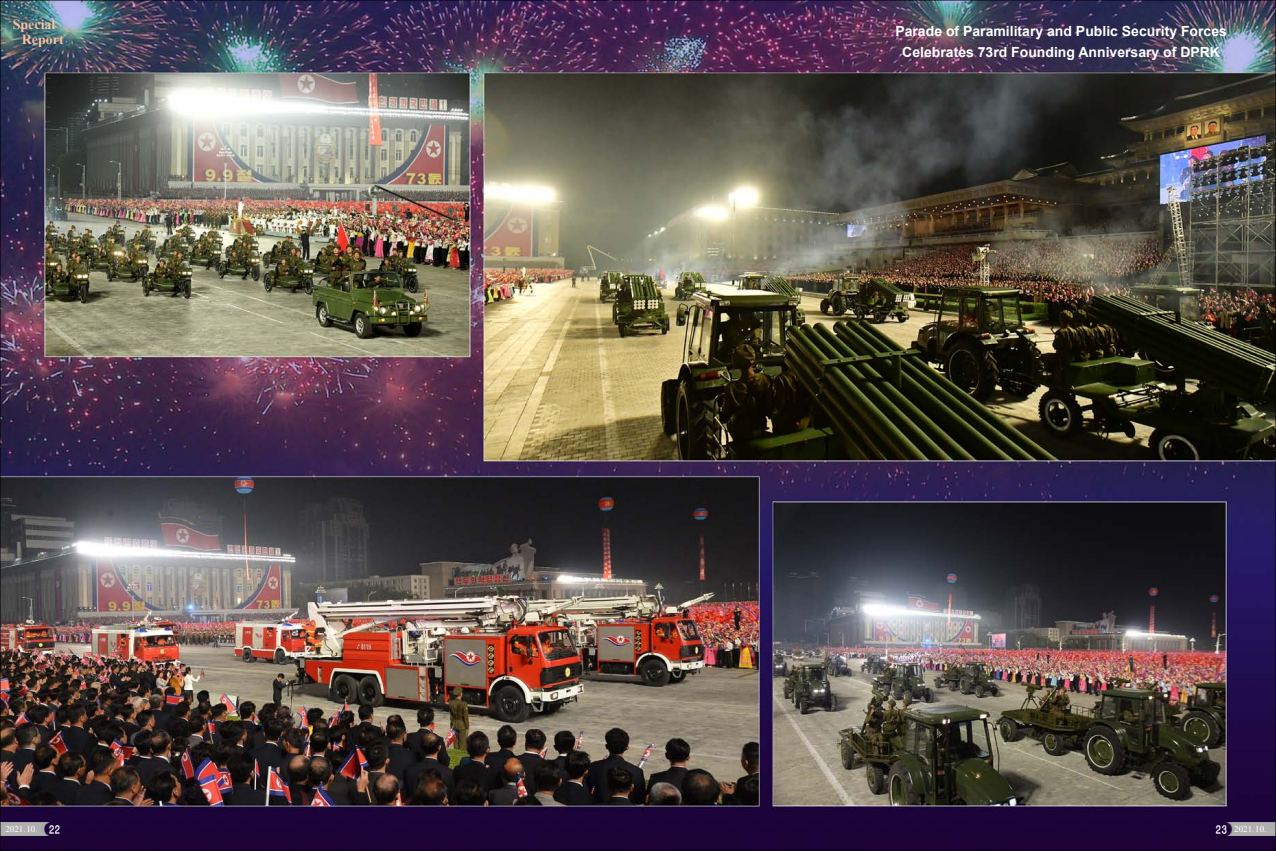
<style>
.page{position:relative;width:1276px;height:851px;background:#fff}
.page>*{position:absolute;margin:0;border:0;box-sizing:border-box;transform-origin:0 0}
.t1{font:700 14px/21px "Arial";color:#fff;text-align:center}
.t2{font:700 14px/15px "Times New Roman";color:#fdc1a1}
.t3{font:9px "Times New Roman";color:#fff}
.s1{font-family:"WK Gothic";font-size:10px}
</style>
<div class="page">
<img style="left:0;top:0;width:1276px;height:850px">
<p class="t2" style="left:22px;top:17px;width:43px;text-indent:-9px">Special<br>Report</p>
<p class="t1" style="left:895px;top:21px;width:333px">Parade of Paramilitary and Public Security Forces<br>Celebrates 73rd Founding Anniversary of DPRK</p>
<p class="t3" style="left:5px;top:822px;width:57px">2021. 10. <span class="s1">22</span></p>
<p class="t3" style="left:1215px;top:822px;width:52px"><span class="s1">23</span> 2021. 10.</p>
</div>
